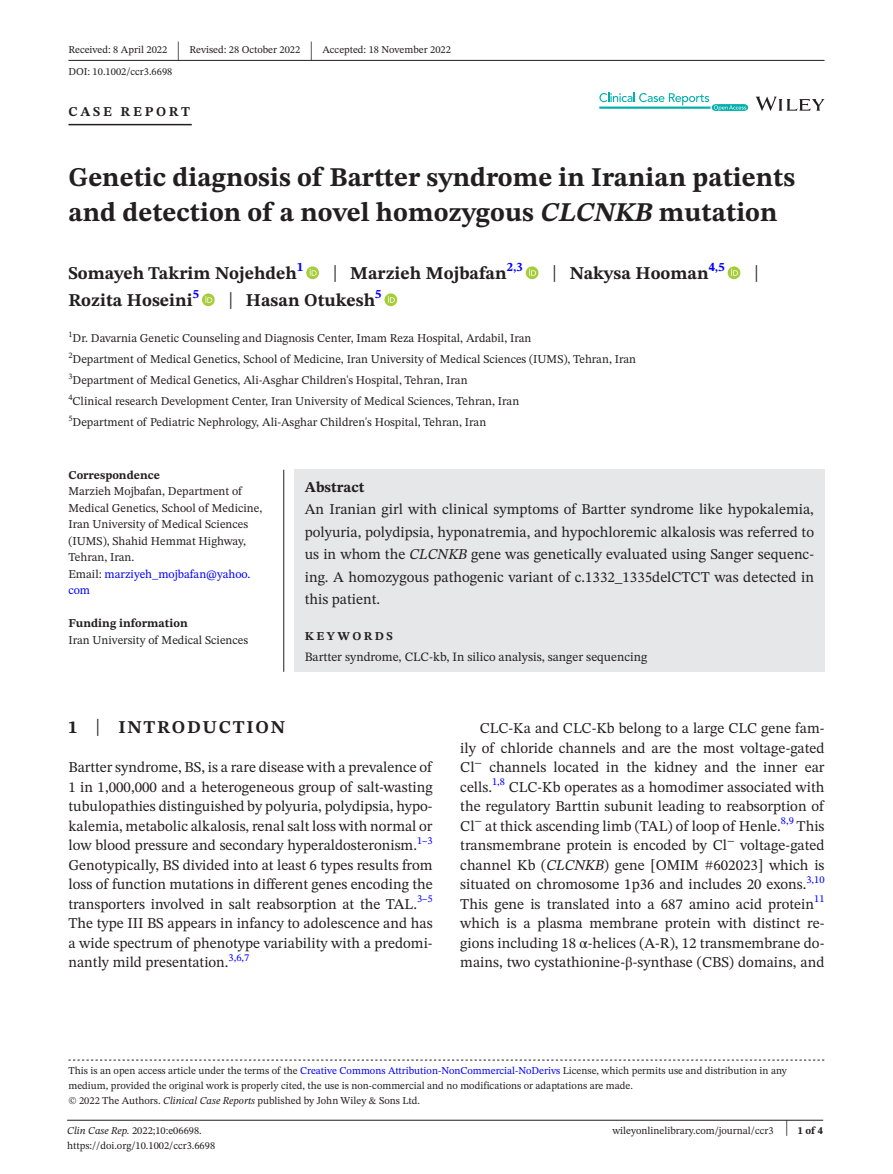
<style>
.page{position:relative;width:893px;height:1174px;background:#fff}
.page>*{position:absolute;margin:0;border:0;box-sizing:border-box;transform-origin:0 0}
.t1{font:700 27px/34.5px "STIX Two Text";color:#231f20}
.t2{font:25.65px "STIX Two Text";color:#231f20;scale:.49 1}
.t3{font:23.4px "STIX Two Text";color:#231f20;scale:.77 1}
.t4{font:700 18px "STIX Two Text";color:#231f20}
.t5{font:700 18px "STIX Two Text";letter-spacing:.1em;color:#231f20}
.t6{font:15px/19.5px "STIX Two Text";color:#231f20;text-align:justify}
.t7{font:700 15px "STIX Two Text";color:#231f20}
.t8{font:700 13.5px "STIX Two Text";letter-spacing:.2em;color:#231f20}
.t9{font:12.75px "STIX Two Text";color:#231f20}
.t10{font:12px/16.5px "STIX Two Text";color:#231f20}
.t11{font:700 12px "STIX Two Text";color:#231f20}
.t12{font:700 12px "STIX Two Text";letter-spacing:.2em;color:#231f20}
.t13{font:10.5px/15px "STIX Two Text";color:#231f20}
.t14{font:10.5px "STIX Two Text";color:#00f}
.t15{font:700 10.5px "STIX Two Text";color:#231f20}
.t16{font:8.4px "STIX Two Text";color:#231f20}
.s1{font-style:italic}
.s2{font-weight:400;font-size:23.4px}
.s3{color:#00f}
.s4{font-weight:400;font-size:23.7px}
.s5{font-family:"STIX"}
.s6{font-weight:400;font-size:22.2px}
</style>
<div class="page">
<hr style="left:67px;top:1119px;width:756px;height:1px;background:#231f20">
<svg style="left:756px;top:97px;width:68px;height:14px"></svg>
<svg style="left:599px;top:93px;width:149px;height:18px"></svg>
<hr style="left:68px;top:60px;width:756px;height:1px;background:#231f20">
<hr style="left:68px;top:124px;width:124px;height:1px;background:#231f20">
<svg style="left:306px;top:266px;width:13px;height:13px"></svg>
<svg style="left:310px;top:269px;width:7px;height:7px"></svg>
<div style="left:526px;top:266px;width:12px;height:13px;background:#a5cd39;border-radius:50%"></div>
<svg style="left:529px;top:269px;width:7px;height:7px"></svg>
<div style="left:728px;top:266px;width:12px;height:13px;background:#a5cd39;border-radius:50%"></div>
<svg style="left:731px;top:269px;width:7px;height:7px"></svg>
<svg style="left:202px;top:293px;width:13px;height:13px"></svg>
<svg style="left:205px;top:296px;width:7px;height:7px"></svg>
<svg style="left:384px;top:293px;width:13px;height:13px"></svg>
<svg style="left:388px;top:296px;width:7px;height:7px"></svg>
<div style="left:294px;top:470px;width:530px;height:202px;background:#e6e7e9"></div>
<hr style="left:283px;top:470px;width:1px;height:202px;background:#231f20">
<svg style="left:68px;top:1059px;width:756px;height:1px"></svg>
<p class="t13" style="left:68px;top:42px;width:100px">Received: 8 April 2022</p>
<h2 class="t2" style="left:177px;top:32px;width:8px">|</h2>
<p class="t13" style="left:189px;top:42px;width:112px">Revised: 28 October 2022</p>
<h2 class="t2" style="left:310px;top:32px;width:8px">|</h2>
<p class="t13" style="left:323px;top:42px;width:130px">Accepted: 18 November 2022</p>
<p class="t13" style="left:68px;top:64px;width:105px">DOI: 10.1002/ccr3.6698</p>
<p class="t8" style="left:68px;top:101px;width:123px">CASE REPORT</p>
<h1 class="t1" style="left:68px;top:161px;width:728px">Genetic diagnosis of Bartter syndrome in Iranian patients and detection of a novel homozygous <span class="s1">CLCNKB</span> mutation</h1>
<p class="t4" style="left:68px;top:260px;width:236px">Somayeh Takrim Nojehdeh<sup>1</sup></p>
<p class="t4" style="left:333px;top:260px;width:192px"><span class="s2">|</span> Marzieh Mojbafan<sup>2,3</sup></p>
<p class="t4" style="left:552px;top:260px;width:174px"><span class="s2">|</span> Nakysa Hooman<sup>4,5</sup></p>
<h3 class="t3" style="left:754px;top:257px;width:8px">|</h3>
<p class="t4" style="left:68px;top:287px;width:132px">Rozita Hoseini<sup>5</sup></p>
<p class="t4" style="left:228px;top:287px;width:155px"><span class="s2">|</span> Hasan Otukesh<sup>5</sup></p>
<p class="t10" style="left:68px;top:328px;width:569px;line-height:21px"><sup>1</sup>Dr. Davarnia Genetic Counseling and Diagnosis Center, Imam Reza Hospital, Ardabil, Iran<br><sup>2</sup>Department of Medical Genetics, School of Medicine, Iran University of Medical Sciences (IUMS), Tehran, Iran <sup>3</sup>Department of Medical Genetics, Ali-Asghar Children's Hospital, Tehran, Iran<br><sup>4</sup>Clinical research Development Center, Iran University of Medical Sciences, Tehran, Iran</p>
<p class="t16" style="left:68px;top:412px;width:6px">5</p>
<p class="t10" style="left:73px;top:414px;width:415px">Department of Pediatric Nephrology, Ali-Asghar Children's Hospital, Tehran, Iran</p>
<p class="t11" style="left:68px;top:466px;width:93px">Correspondence</p>
<p class="t10" style="left:68px;top:483px;width:195px">Marzieh Mojbafan, Department of<br>Medical Genetics, School of Medicine,<br>Iran University of Medical Sciences (IUMS), Shahid Hemmat Highway,<br>Tehran, Iran.<br>Email: <span class="s3">marziyeh_mojbafan@yahoo. com</span></p>
<p class="t11" style="left:68px;top:615px;width:121px">Funding information</p>
<p class="t10" style="left:68px;top:631px;width:181px">Iran University of Medical Sciences</p>
<p class="t7" style="left:305px;top:476px;width:61px">Abstract</p>
<p class="t6" style="left:305px;top:498px;width:511px;line-height:22.5px">An Iranian girl with clinical symptoms of Bartter syndrome like hypokalemia, polyuria, polydipsia, hyponatremia, and hypochloremic alkalosis was referred to us in whom the <span class="s1">CLCNKB</span> gene was genetically evaluated using Sanger sequenc&shy;ing. A homozygous pathogenic variant of c.1332_1335delCTCT was detected in this patient.</p>
<p class="t12" style="left:305px;top:627px;width:90px">KEYWORDS</p>
<p class="t9" style="left:305px;top:648px;width:344px">Bartter syndrome, CLC-kb, In silico analysis, sanger sequencing</p>
<p class="t5" style="left:68px;top:714px;width:218px">1 <span class="s4">|</span> INTRODUCTION</p>
<p class="t6" style="left:68px;top:757px;width:366px">Bartter syndrome, BS, is a rare disease with a prevalence of 1 in 1,000,000 and a heterogeneous group of salt-wasting tubulopathies distinguished by polyuria, polydipsia, hypo&shy;kalemia, metabolic alkalosis, renal salt loss with normal or low blood pressure and secondary hyperaldosteronism.</p>
<p class="t14" style="left:417px;top:832px;width:17px">1–3</p>
<p class="t6" style="left:68px;top:855px;width:366px">Genotypically, BS divided into at least 6 types results from loss of function mutations in different genes encoding the transporters involved in salt reabsorption at the TAL.</p>
<p class="t14" style="left:417px;top:891px;width:17px">3–5</p>
<p class="t6" style="left:68px;top:913px;width:366px">The type III BS appears in infancy to adolescence and has a wide spectrum of phenotype variability with a predomi&shy;nantly mild presentation.</p>
<p class="t14" style="left:229px;top:949px;width:22px">3,6,7</p>
<p class="t6" style="left:460px;top:718px;width:366px;text-indent:20px">CLC-Ka and CLC-Kb belong to a large CLC gene fam&shy;ily of chloride channels and are the most voltage-gated Cl</p>
<p class="t6" style="left:460px;top:757px;width:366px;text-indent:29px">channels located in the kidney and the inner ear cells.</p>
<p class="t14" style="left:492px;top:774px;width:14px">1,8</p>
<p class="t6" style="left:460px;top:777px;width:366px;text-indent:48px">CLC-Kb operates as a homodimer associated with the regulatory Barttin subunit leading to reabsorption of Cl</p>
<p class="t13" style="left:475px;top:813px;width:9px">−</p>
<p class="t6" style="left:485px;top:816px;width:297px">at thick ascending limb (TAL) of loop of Henle.</p>
<p class="t14" style="left:781px;top:813px;width:14px">8,9</p>
<p class="t6" style="left:797px;top:816px;width:29px">This</p>
<p class="t6" style="left:460px;top:835px;width:268px">transmembrane protein is encoded by Cl</p>
<p class="t6" style="left:460px;top:835px;width:366px;text-indent:280px">voltage-gated channel Kb (<span class="s1">CLCNKB</span>) gene [OMIM #602023] which is situated on chromosome 1p36 and includes 20 exons.</p>
<p class="t14" style="left:806px;top:871px;width:20px">3,10</p>
<p class="t6" style="left:460px;top:894px;width:355px">This gene is translated into a 687 amino acid protein</p>
<p class="t14" style="left:814px;top:891px;width:12px">11</p>
<p class="t6" style="left:460px;top:913px;width:366px">which is a plasma membrane protein with distinct re&shy;gions including 18 <span class="s5">α</span>-helices (A-R), 12 transmembrane do&shy;mains, two cystathionine-<span class="s5">β</span>-synthase (CBS) domains, and</p>
<p class="t13" style="left:68px;top:1063px;width:720px">This is an open access article under the terms of the <span class="s3">Creative Commons Attribution-NonCommercial-NoDerivs</span> License, which permits use and distribution in any medium, provided the original work is properly cited, the use is non-commercial and no modifications or adaptations are made.<br>© 2022 The Authors. <span class="s1">Clinical Case Reports</span> published by John Wiley &amp; Sons Ltd.</p>
<p class="t13" style="left:67px;top:1123px;width:136px"><span class="s1">Clin Case Rep.</span> 2022;10:e06698.</p>
<p class="t15" style="left:785px;top:1123px;width:39px"><span class="s6">|</span> 1 of 4</p>
<p class="t13" style="left:67px;top:1138px;width:150px">https://doi.org/10.1002/ccr3.6698</p>
<p class="t13" style="left:612px;top:1123px;width:163px">wileyonlinelibrary.com/journal/ccr3</p>
</div>
